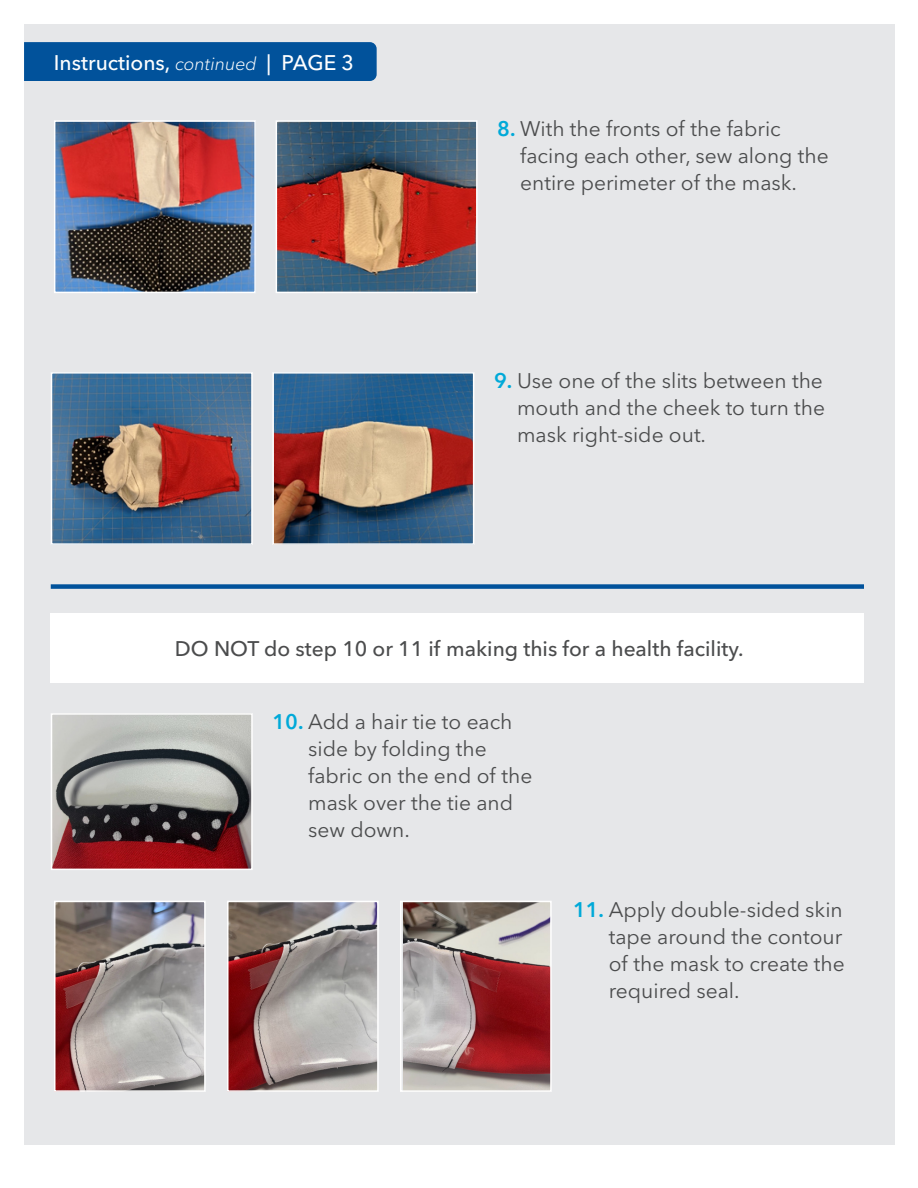
<style>
.page{position:relative;width:918px;height:1188px;background:#fff}
.page>*{position:absolute;margin:0;border:0;box-sizing:border-box;transform-origin:0 0}
.t1{font:21px/27px "Avenir Next LT Pro";color:#4b4c4d}
.t2{font:500 21px "Avenir Next LT Pro";color:#4b4c4d}
.t3{font:500 21px "Avenir Next LT Pro";color:#fff}
.s1{font-weight:300;font-style:italic;font-size:18px}
.s2{font-weight:600;color:#00a9d8}
</style>
<div class="page">
<div style="left:24px;top:24px;width:871px;height:1121px;background:#e6e7e9"></div>
<img style="left:54px;top:716px;width:196px;height:151px">
<div style="left:51px;top:713px;width:202px;height:157px;border:2px solid #fff"></div>
<div style="left:24px;top:42px;width:353px;height:39px;background:#01529b"></div>
<img style="left:57px;top:904px;width:146px;height:185px">
<div style="left:54px;top:901px;width:152px;height:191px;border:2px solid #fff"></div>
<img style="left:230px;top:904px;width:146px;height:185px">
<div style="left:227px;top:901px;width:152px;height:191px;border:2px solid #fff"></div>
<img style="left:404px;top:904px;width:145px;height:185px">
<div style="left:400px;top:901px;width:152px;height:191px;border:2px solid #fff"></div>
<img style="left:57px;top:123px;width:196px;height:167px">
<div style="left:54px;top:120px;width:202px;height:173px;border:2px solid #fff"></div>
<img style="left:279px;top:123px;width:196px;height:167px">
<div style="left:276px;top:120px;width:202px;height:173px;border:2px solid #fff"></div>
<img style="left:54px;top:375px;width:196px;height:167px">
<div style="left:51px;top:372px;width:202px;height:173px;border:2px solid #fff"></div>
<img style="left:275px;top:375px;width:196px;height:167px">
<div style="left:272px;top:372px;width:202px;height:173px;border:2px solid #fff"></div>
<div style="left:51px;top:613px;width:813px;height:70px;background:#fff"></div>
<div style="left:51px;top:584px;width:813px;height:5px;background:#01529b"></div>
<p class="t3" style="left:54px;top:50px;width:302px">Instructions, <span class="s1">continued</span> | PAGE 3</p>
<p class="t1" style="left:520px;top:115px;width:310px;text-indent:-23px"><span class="s2">8.</span> With the fronts of the fabric facing each other, sew along the entire perimeter of the mask.</p>
<p class="t1" style="left:517px;top:367px;width:310px;text-align:justify;text-indent:-23px"><span class="s2">9.</span> Use one of the slits between the mouth and the cheek to turn the mask right-side out.</p>
<p class="t2" style="left:175px;top:636px;width:570px">DO NOT do step 10 or 11 if making this for a health facility.</p>
<p class="t1" style="left:308px;top:708px;width:226px;text-indent:-36px"><span class="s2">10.</span> Add a hair tie to each side by folding the fabric on the end of the mask over the tie and sew down.</p>
<p class="t1" style="left:609px;top:896px;width:238px;text-align:justify;text-indent:-36px"><span class="s2">11.</span> Apply double-sided skin tape around the contour of the mask to create the required seal.</p>
</div>
